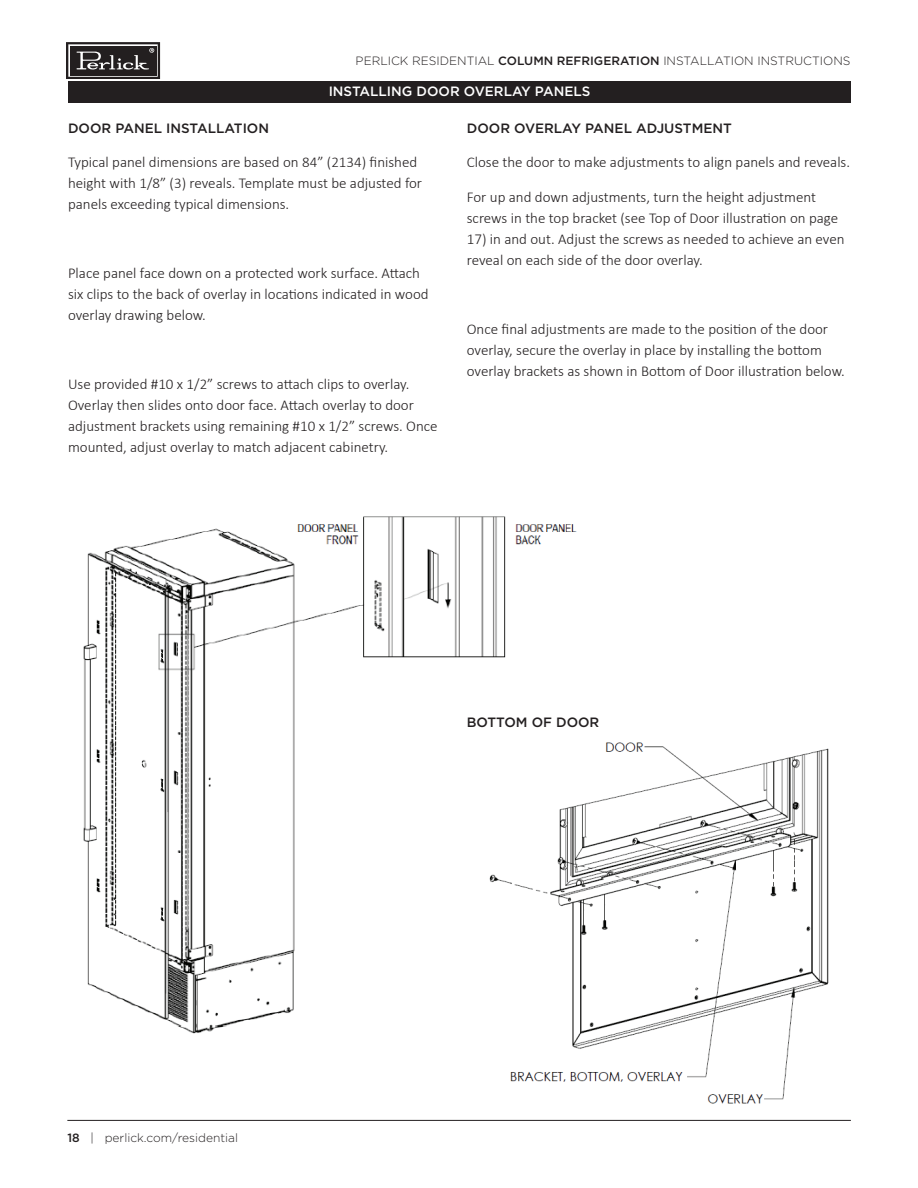
<style>
.page{position:relative;width:918px;height:1188px;background:#fff}
.page>*{position:absolute;margin:0;border:0;box-sizing:border-box;transform-origin:0 0}
.t1{font:300 15px/21px "Calibri";color:#231f20}
.t2{font:500 13.5px "Gotham";color:#231f20}
.t3{font:500 13.5px "Gotham";color:#fff}
.t4{font:300 12px "Gotham";color:#231f20}
.s1{font-weight:500}
</style>
<div class="page">
<hr style="left:67px;top:1120px;width:784px;height:1px;background:#231f20">
<svg style="left:66px;top:42px;width:94px;height:37px;background:#4b4848"></svg>
<img style="left:83px;top:516px;width:494px;height:518px">
<div style="left:68px;top:81px;width:783px;height:22px;background:#231f20"></div>
<img style="left:473px;top:741px;width:356px;height:363px">
<p class="t4" style="left:356px;top:53px;width:496px">PERLICK RESIDENTIAL <span class="s1">COLUMN REFRIGERATION</span> INSTALLATION INSTRUCTIONS</p>
<p class="t3" style="left:329px;top:83px;width:263px">INSTALLING DOOR OVERLAY PANELS</p>
<p class="t2" style="left:467px;top:119px;width:267px">DOOR OVERLAY PANEL ADJUSTMENT</p>
<p class="t1" style="left:467px;top:152px;width:385px">Close the door to make adjustments to align panels and reveals.</p>
<p class="t1" style="left:467px;top:186px;width:373px">For up and down adjustments, turn the height adjustment screws in the top bracket (see Top of Door illustration on page</p>
<p class="t1" style="left:467px;top:228px;width:379px">17) in and out. Adjust the screws as needed to achieve an even reveal on each side of the door overlay.</p>
<p class="t2" style="left:68px;top:119px;width:203px">DOOR PANEL INSTALLATION</p>
<p class="t1" style="left:68px;top:152px;width:356px">Typical panel dimensions are based on 84” (2134) finished height with 1/8” (3) reveals. Template must be adjusted for panels exceeding typical dimensions.</p>
<p class="t1" style="left:68px;top:263px;width:362px">Place panel face down on a protected work surface. Attach six clips to the back of overlay in locations indicated in wood overlay drawing below.</p>
<p class="t1" style="left:467px;top:318px;width:380px">Once final adjustments are made to the position of the door overlay, secure the overlay in place by installing the bottom overlay brackets as shown in Bottom of Door illustration below.</p>
<p class="t1" style="left:68px;top:374px;width:371px">Use provided #10 x 1/2” screws to attach clips to overlay.<br>Overlay then slides onto door face. Attach overlay to door adjustment brackets using remaining #10 x 1/2” screws. Once mounted, adjust overlay to match adjacent cabinetry.</p>
<p class="t4" style="left:67px;top:1130px;width:172px"><span class="s1">18</span> | perlick.com/residential</p>
<p class="t2" style="left:467px;top:713px;width:134px">BOTTOM OF DOOR</p>
</div>
